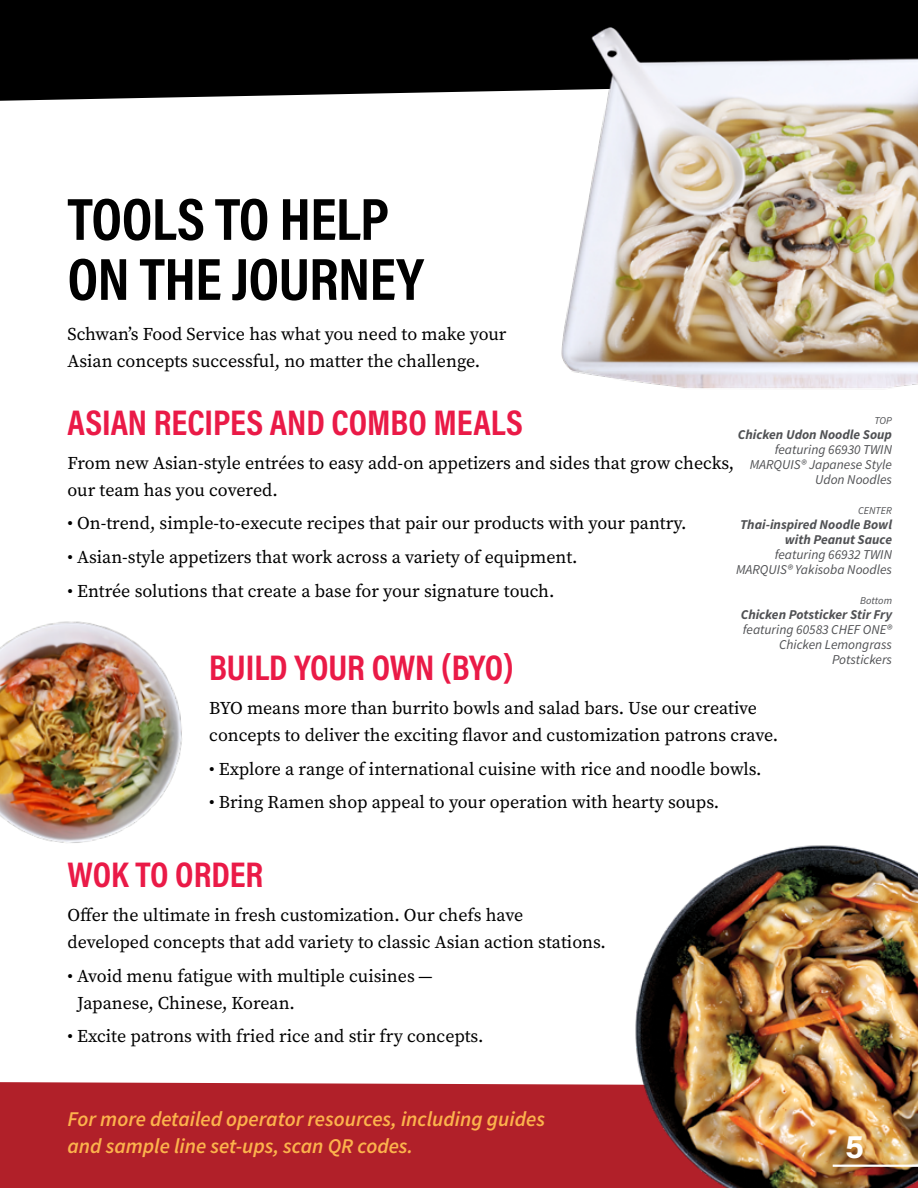
<style>
.page{position:relative;width:918px;height:1188px;background:#fff}
.page>*{position:absolute;margin:0;border:0;box-sizing:border-box;transform-origin:0 0}
.t1{font:700 60px/60px "Acumin Pro Cond";letter-spacing:-.01em;color:#000}
.t2{font:700 36px "Acumin Pro Cond";color:#ea1a47}
.t3{font:700 33px "Acumin Pro";color:#fff}
.t4{font:italic 600 21px/27px "Source Sans Pro";color:#fcb34c}
.t5{font:18px/27px "Source Serif Pro";color:#000}
.t6{font:italic 13.5px/15px "Source Sans Pro";color:#505154;text-align:right}
.t7{font:italic 700 13.5px/15px "Source Sans Pro";color:#505154;text-align:right}
.t8{font:italic 10.5px "Source Sans Pro";color:#505154}
</style>
<div class="page">
<div style="left:0;top:0;width:918px;height:101px;background:#000"></div>
<div style="left:0;top:1082px;width:626px;height:106px;background:#b12029"></div>
<img style="left:626px;top:845px;width:292px;height:343px">
<img style="left:0;top:621px;width:182px;height:222px">
<img style="left:553px;top:11px;width:365px;height:378px">
<hr style="left:833px;top:1165px;width:85px;height:2px;background:#fff">
<h1 class="t1" style="left:68px;top:188px;width:358px">TOOLS TO HELP<br>ON THE JOURNEY</h1>
<p class="t5" style="left:68px;top:321px;width:440px">Schwan’s Food Service has what you need to make your<br>Asian concepts successful, no matter the challenge.</p>
<h2 class="t2" style="left:68px;top:399px;width:457px">ASIAN RECIPES AND COMBO MEALS</h2>
<p class="t5" style="left:68px;top:449px;width:668px">From new Asian-style entrées to easy add-on appetizers and sides that grow checks, our team has you covered.</p>
<p class="t5" style="left:68px;top:510px;width:620px">• On-trend, simple-to-execute recipes that pair our products with your pantry.</p>
<p class="t5" style="left:68px;top:544px;width:512px">• Asian-style appetizers that work across a variety of equipment.</p>
<p class="t5" style="left:68px;top:577px;width:489px">• Entrée solutions that create a base for your signature touch.</p>
<p class="t8" style="left:875px;top:414px;width:19px">TOP</p>
<p class="t7" style="left:738px;top:427px;width:156px">Chicken Udon Noodle Soup</p>
<p class="t6" style="left:750px;top:442px;width:144px">featuring 66930 TWIN<br>MARQUIS® Japanese Style<br>Udon Noodles</p>
<p class="t8" style="left:858px;top:504px;width:36px">CENTER</p>
<p class="t7" style="left:740px;top:517px;width:153px">Thai-inspired Noodle Bowl with Peanut Sauce</p>
<p class="t6" style="left:736px;top:547px;width:157px">featuring 66932 TWIN<br>MARQUIS® Yakisoba Noodles</p>
<p class="t8" style="left:860px;top:594px;width:34px">Bottom</p>
<p class="t7" style="left:741px;top:607px;width:153px">Chicken Potsticker Stir Fry</p>
<p class="t6" style="left:743px;top:622px;width:151px">featuring 60583 CHEF ONE®<br>Chicken Lemongrass<br>Potstickers</p>
<h2 class="t2" style="left:209px;top:644px;width:306px">BUILD YOUR OWN (BYO)</h2>
<p class="t5" style="left:209px;top:694px;width:570px">BYO means more than burrito bowls and salad bars. Use our creative concepts to deliver the exciting flavor and customization patrons crave.</p>
<p class="t5" style="left:209px;top:755px;width:554px">• Explore a range of international cuisine with rice and noodle bowls.</p>
<p class="t5" style="left:209px;top:789px;width:512px">• Bring Ramen shop appeal to your operation with hearty soups.</p>
<h2 class="t2" style="left:68px;top:851px;width:197px">WOK TO ORDER</h2>
<p class="t5" style="left:68px;top:901px;width:540px">Offer the ultimate in fresh customization. Our chefs have developed concepts that add variety to classic Asian action stations.</p>
<p class="t5" style="left:77px;top:962px;width:357px;text-indent:-10px">• Avoid menu fatigue with multiple cuisines —<br>Japanese, Chinese, Korean.</p>
<p class="t5" style="left:68px;top:1023px;width:417px">• Excite patrons with fried rice and stir fry concepts.</p>
<p class="t4" style="left:68px;top:1106px;width:479px">For more detailed operator resources, including guides and sample line set-ups, scan QR codes.</p>
<h3 class="t3" style="left:845px;top:1124px;width:20px">5</h3>
</div>
